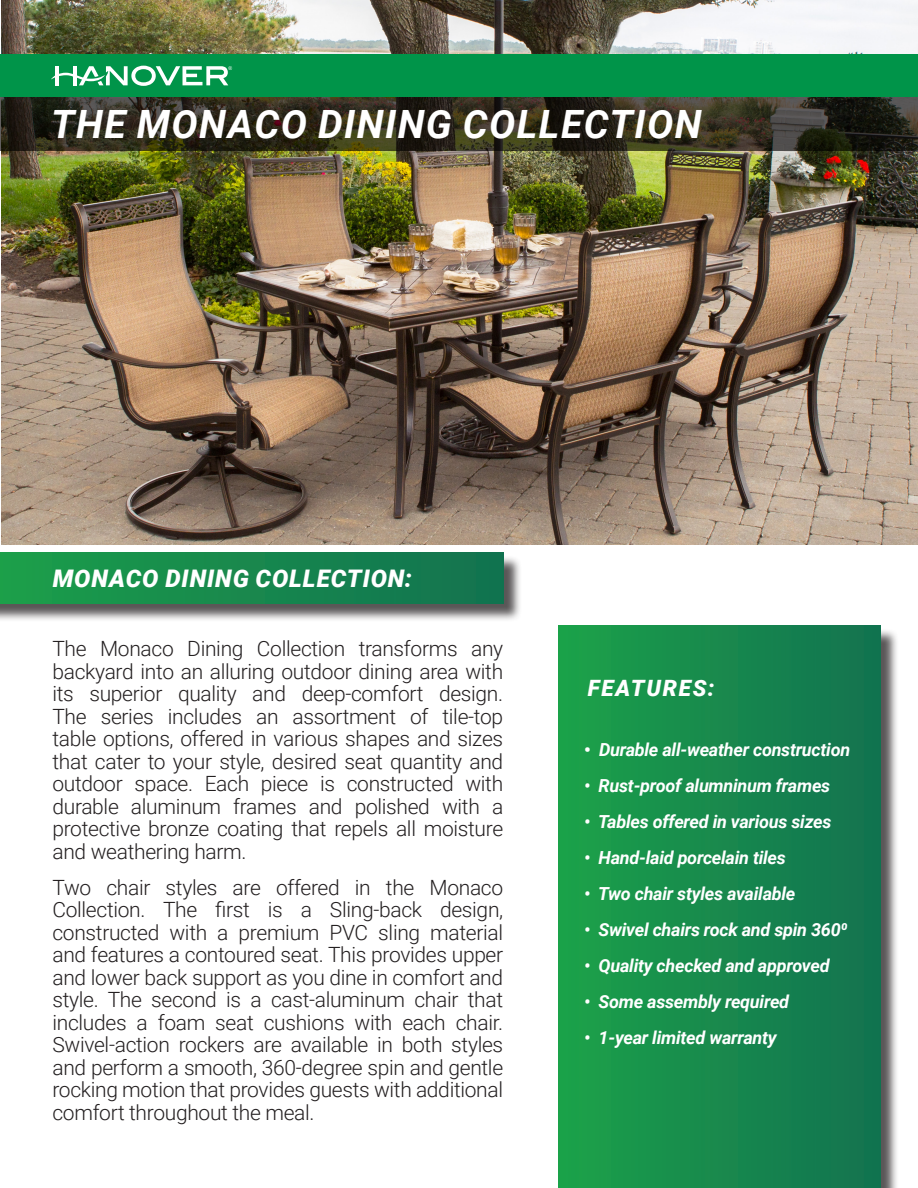
<style>
.page{position:relative;width:918px;height:1188px;background:#fff}
.page>*{position:absolute;margin:0;border:0;box-sizing:border-box;transform-origin:0 0}
.t1{font:italic 700 39px "Roboto";letter-spacing:.035em;color:#fff}
.t2{font:italic 900 24.3px "Roboto";letter-spacing:.035em;color:#fff}
.t3{font:italic 900 22.5px "Roboto";letter-spacing:.075em;color:#fff}
.t4{font:300 21px/22.5px "Roboto";letter-spacing:-.015em;color:#231f20;text-align:justify}
.t5{font:italic 700 18px "Roboto";letter-spacing:-.015em;color:#fff}
.s1{font-weight:400;font-style:normal;font-size:9px;color:#1aa249}
.s2{font-weight:900;font-style:normal}
</style>
<div class="page">
<div style="left:0;top:555px;width:522px;height:68px;background:#231f20;opacity:.75"></div>
<div style="left:0;top:553px;width:503px;height:51px;background:linear-gradient(to right,#1b9e4a,#127250)"></div>
<div style="left:561px;top:628px;width:338px;height:560px;background:#231f20;opacity:.75"></div>
<div style="left:558px;top:626px;width:322px;height:562px;background:linear-gradient(to right,#1ca24a,#127250)"></div>
<img style="left:2px;top:0;width:916px;height:544px">
<svg style="left:0;top:96px;width:918px;height:55px;background:#2f2e1e"></svg>
<div style="left:0;top:54px;width:918px;height:42px;background:#009449"></div>
<svg style="left:51px;top:66px;width:181px;height:20px"></svg>
<p class="t1" style="left:51px;top:97px;width:652px">THE MONACO DINING COLLECTION</p>
<p class="t2" style="left:53px;top:562px;width:361px">MONACO DINING COLLECTION:</p>
<p class="t4" style="left:52px;top:637px;width:452px">The Monaco Dining Collection transforms any backyard into an alluring outdoor dining area with its superior quality and deep-comfort design.<br>The series includes an assortment of tile-top table options, offered in various shapes and sizes that cater to your style, desired seat quantity and outdoor space. Each piece is constructed with durable aluminum frames and polished with a protective bronze coating that repels all moisture and weathering harm.</p>
<p class="t4" style="left:52px;top:875px;width:452px">Two chair styles are offered in the Monaco Collection. The first is a Sling-back design, constructed with a premium PVC sling material and features a contoured seat. This provides upper and lower back support as you dine in comfort and style. The second is a cast-aluminum chair that includes a foam seat cushions with each chair.<br>Swivel-action rockers are available in both styles and perform a smooth, 360-degree spin and gentle rocking motion that provides guests with additional comfort throughout the meal.</p>
<p class="t3" style="left:588px;top:672px;width:128px">FEATURES:</p>
<p class="t5" style="left:578px;top:737px;width:274px"><span class="s1">·</span> <span class="s2">•</span> Durable all-weather construction</p>
<p class="t5" style="left:578px;top:773px;width:254px"><span class="s1">·</span> • Rust-proof alumninum frames</p>
<p class="t5" style="left:578px;top:809px;width:255px"><span class="s1">·</span> • Tables offered in various sizes</p>
<p class="t5" style="left:578px;top:845px;width:210px"><span class="s1">·</span> • Hand-laid porcelain tiles</p>
<p class="t5" style="left:578px;top:881px;width:219px"><span class="s1">·</span> • Two chair styles available</p>
<p class="t5" style="left:578px;top:917px;width:271px"><span class="s1">·</span> • Swivel chairs rock and spin 3600</p>
<p class="t5" style="left:578px;top:953px;width:253px"><span class="s1">·</span> • Quality checked and approved</p>
<p class="t5" style="left:578px;top:989px;width:213px"><span class="s1">·</span> • Some assembly required</p>
<p class="t5" style="left:578px;top:1025px;width:200px"><span class="s1">·</span> • 1-year limited warranty</p>
</div>
